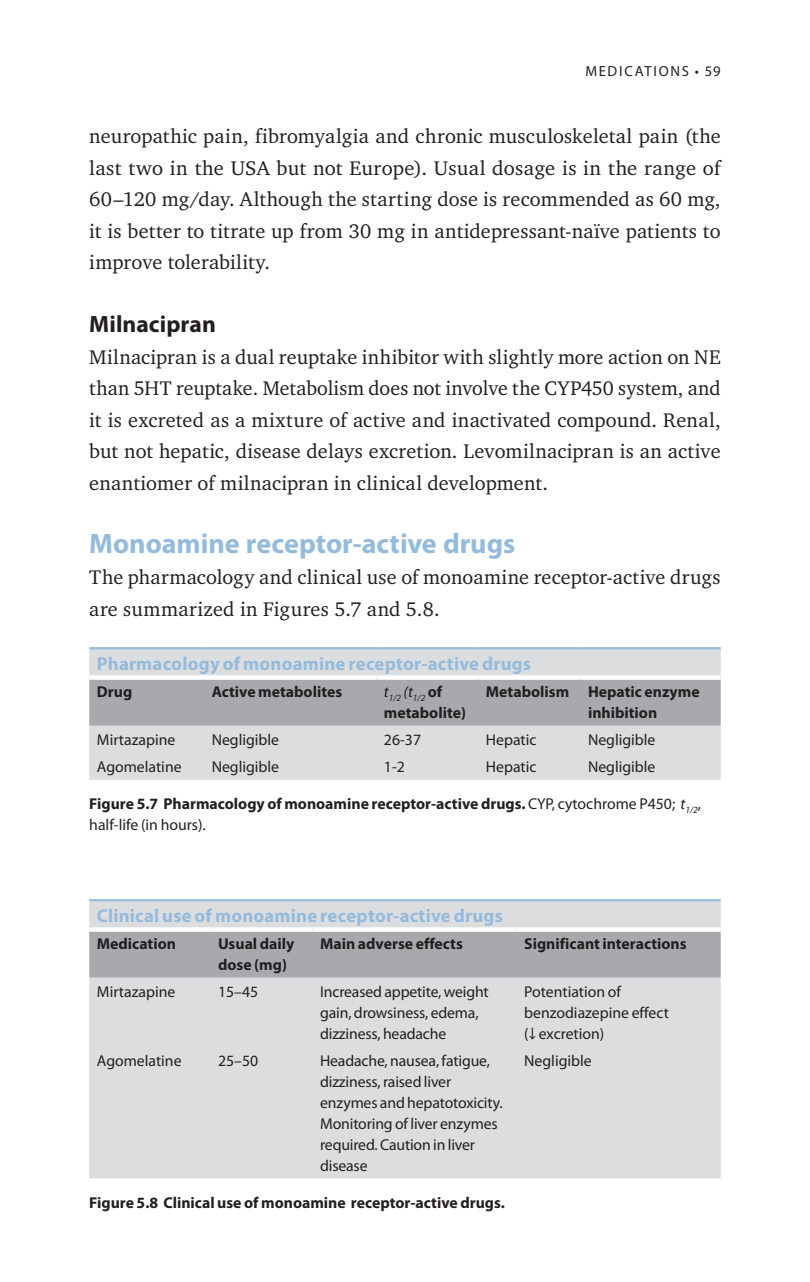
<style>
.page{position:relative;width:810px;height:1282px;background:#fff}
.page>*{position:absolute;margin:0;border:0;box-sizing:border-box;transform-origin:0 0}
.t1{font:700 28.12px "Myriad Pro";color:#95bbdc}
.t2{font:700 23.62px "Myriad Pro";letter-spacing:.005em;color:#231f20}
.t3{font:20.25px/31.5px "Charter BT Pro";letter-spacing:.01em;color:#231f20;text-align:justify}
.t4{font:700 18.68px "Myriad Pro";letter-spacing:.01em;color:#95bbdc}
.t5{font:15.75px/20.9px "Myriad Pro";letter-spacing:-.01em;color:#231f20}
.t6{font:700 15.75px/20.9px "Myriad Pro";color:#231f20}
.t7{font:14.62px "Myriad Pro";letter-spacing:.12em;color:#231f20}
.t8{font:italic 9.45px "Myriad Pro";color:#231f20}
.s1{font-weight:400}
.s2{font-weight:400;font-style:italic}
.s3{font-family:"Cambria"}
</style>
<div class="page">
<div style="left:89px;top:649px;width:632px;height:131px;background:#dcdddf"></div>
<div style="left:89px;top:680px;width:632px;height:46px;background:#a8a9ad"></div>
<hr style="left:89px;top:647px;width:115px;height:2px;background:#95bbdc">
<hr style="left:204px;top:647px;width:172px;height:2px;background:#95bbdc">
<hr style="left:376px;top:647px;width:102px;height:2px;background:#95bbdc">
<hr style="left:478px;top:647px;width:102px;height:2px;background:#95bbdc">
<hr style="left:580px;top:647px;width:141px;height:2px;background:#95bbdc">
<div style="left:89px;top:675px;width:115px;height:5px;background:#fff"></div>
<div style="left:204px;top:675px;width:172px;height:5px;background:#fff"></div>
<div style="left:376px;top:675px;width:102px;height:5px;background:#fff"></div>
<div style="left:478px;top:675px;width:102px;height:5px;background:#fff"></div>
<div style="left:580px;top:675px;width:141px;height:5px;background:#fff"></div>
<div style="left:89px;top:901px;width:632px;height:277px;background:#dcdddf"></div>
<div style="left:89px;top:932px;width:632px;height:46px;background:#a8a9ad"></div>
<hr style="left:89px;top:899px;width:121px;height:2px;background:#95bbdc">
<hr style="left:210px;top:899px;width:103px;height:2px;background:#95bbdc">
<hr style="left:313px;top:899px;width:204px;height:2px;background:#95bbdc">
<hr style="left:517px;top:899px;width:204px;height:2px;background:#95bbdc">
<div style="left:89px;top:927px;width:121px;height:5px;background:#fff"></div>
<div style="left:210px;top:927px;width:103px;height:5px;background:#fff"></div>
<div style="left:313px;top:927px;width:204px;height:5px;background:#fff"></div>
<div style="left:517px;top:927px;width:204px;height:5px;background:#fff"></div>
<p class="t7" style="left:585px;top:63px;width:137px">Medications • 59</p>
<p class="t3" style="left:89px;top:120px;width:633px">neuropathic pain, fibromyalgia and chronic musculoskeletal pain (the last two in the USA but not Europe). Usual dosage is in the range of 60–120 mg/day. Although the starting dose is recommended as 60 mg, it is better to titrate up from 30 mg in antidepressant-naïve patients to improve tolerability.</p>
<p class="t2" style="left:89px;top:311px;width:128px">Milnacipran</p>
<p class="t3" style="left:89px;top:341px;width:633px">Milnacipran is a dual reuptake inhibitor with slightly more action on NE than 5HT reuptake. Metabolism does not involve the CYP450 system, and it is excreted as a mixture of active and inactivated compound. Renal, but not hepatic, disease delays excretion. Levomilnacipran is an active enantiomer of milnacipran in clinical development.</p>
<h1 class="t1" style="left:89px;top:527px;width:428px">Monoamine receptor-active drugs</h1>
<p class="t3" style="left:89px;top:561px;width:633px">The pharmacology and clinical use of monoamine receptor-active drugs are summarized in Figures 5.7 and 5.8.</p>
<p class="t4" style="left:97px;top:653px;width:436px">Pharmacology of monoamine receptor-active drugs</p>
<p class="t6" style="left:97px;top:681px;width:37px">Drug</p>
<p class="t6" style="left:212px;top:681px;width:132px">Active metabolites</p>
<p class="t8" style="left:384px;top:693px;width:60px"><sup>t</sup>1/2 <sup>(t</sup>1/2 <sup>of</sup></p>
<p class="t6" style="left:384px;top:702px;width:84px">metabolite)</p>
<p class="t6" style="left:588px;top:681px;width:113px;text-indent:-102px">Metabolism Hepatic enzyme inhibition</p>
<p class="t5" style="left:97px;top:730px;width:80px">Mirtazapine</p>
<p class="t5" style="left:212px;top:730px;width:69px">Negligible</p>
<p class="t5" style="left:384px;top:730px;width:39px">26-37</p>
<p class="t5" style="left:486px;top:730px;width:52px">Hepatic</p>
<p class="t5" style="left:588px;top:730px;width:69px">Negligible</p>
<p class="t5" style="left:97px;top:757px;width:86px">Agomelatine</p>
<p class="t5" style="left:212px;top:757px;width:69px">Negligible</p>
<p class="t5" style="left:384px;top:757px;width:22px">1-2</p>
<p class="t5" style="left:486px;top:757px;width:52px">Hepatic</p>
<p class="t5" style="left:588px;top:757px;width:69px">Negligible</p>
<p class="t6" style="left:89px;top:794px;width:613px">Figure 5.7 Pharmacology of monoamine receptor-active drugs. <span class="s1">CYP, cytochrome P450;</span> <span class="s2">t</span><sub>1/2</sub><span class="s1">, half-life (in hours).</span></p>
<p class="t4" style="left:97px;top:905px;width:407px">Clinical use of monoamine receptor-active drugs</p>
<p class="t6" style="left:97px;top:933px;width:81px">Medication</p>
<p class="t6" style="left:218px;top:933px;width:78px">Usual daily dose (mg)</p>
<p class="t6" style="left:320px;top:933px;width:144px">Main adverse effects</p>
<p class="t6" style="left:524px;top:933px;width:164px">Significant interactions</p>
<p class="t5" style="left:97px;top:982px;width:80px">Mirtazapine</p>
<p class="t5" style="left:218px;top:982px;width:42px">15–45</p>
<p class="t5" style="left:320px;top:982px;width:170px">Increased appetite, weight gain, drowsiness, edema, dizziness, headache</p>
<p class="t5" style="left:524px;top:982px;width:146px">Potentiation of benzodiazepine effect (<span class="s3">↓</span> excretion)</p>
<p class="t5" style="left:97px;top:1051px;width:86px">Agomelatine</p>
<p class="t5" style="left:218px;top:1051px;width:42px">25–50</p>
<p class="t5" style="left:320px;top:1051px;width:184px">Headache, nausea, fatigue, dizziness, raised liver enzymes and hepatotoxicity.<br>Monitoring of liver enzymes required. Caution in liver disease</p>
<p class="t5" style="left:524px;top:1051px;width:69px">Negligible</p>
<p class="t6" style="left:89px;top:1192px;width:417px">Figure 5.8 Clinical use of monoamine receptor-active drugs.</p>
</div>
